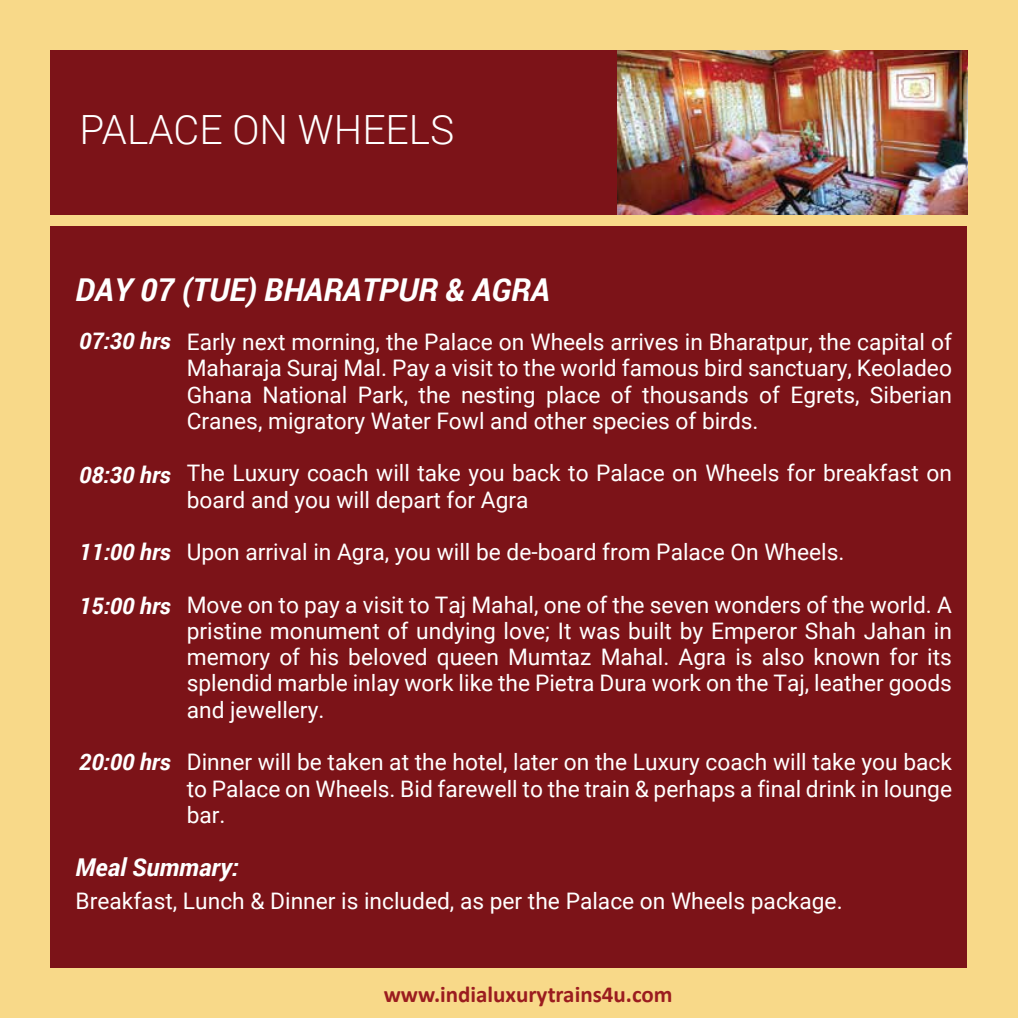
<style>
.page{position:relative;width:1018px;height:1018px;background:#fff}
.page>*{position:absolute;margin:0;border:0;box-sizing:border-box;transform-origin:0 0}
.t1{font:300 40.25px "Roboto";color:#fff}
.t2{font:italic 700 31.5px "Roboto";color:#fff}
.t3{font:italic 700 24.5px "Roboto";color:#fff}
.t4{font:700 22.93px "Calibri";color:#9b1c1f}
.t5{font:22.75px/26.2px "Roboto";color:#fff;text-align:justify}
.t6{font:italic 700 22.75px "Roboto";color:#fff}
</style>
<div class="page">
<div style="left:0;top:0;width:1017px;height:1017px;background:#f8d989"></div>
<div style="left:51px;top:50px;width:916px;height:164px;background:#7c1318"></div>
<div style="left:51px;top:226px;width:916px;height:741px;background:#7c1318"></div>
<img style="left:617px;top:50px;width:350px;height:165px">
<h1 class="t1" style="left:80px;top:102px;width:376px">PALACE ON WHEELS</h1>
<h2 class="t2" style="left:76px;top:268px;width:476px">DAY 07 (TUE) BHARATPUR &amp; AGRA</h2>
<p class="t6" style="left:79px;top:325px;width:93px">07:30 hrs</p>
<p class="t6" style="left:79px;top:458px;width:93px">08:30 hrs</p>
<p class="t6" style="left:79px;top:535px;width:93px">11:00 hrs</p>
<p class="t6" style="left:79px;top:589px;width:93px">15:00 hrs</p>
<p class="t6" style="left:79px;top:745px;width:93px">20:00 hrs</p>
<p class="t5" style="left:187px;top:328px;width:766px">Early next morning, the Palace on Wheels arrives in Bharatpur, the capital of Maharaja Suraj Mal. Pay a visit to the world famous bird sanctuary, Keoladeo Ghana National Park, the nesting place of thousands of Egrets, Siberian Cranes, migratory Water Fowl and other species of birds.</p>
<p class="t5" style="left:187px;top:459px;width:766px">The Luxury coach will take you back to Palace on Wheels for breakfast on board and you will depart for Agra</p>
<p class="t5" style="left:187px;top:538px;width:659px">Upon arrival in Agra, you will be de-board from Palace On Wheels.</p>
<p class="t5" style="left:187px;top:590px;width:766px">Move on to pay a visit to Taj Mahal, one of the seven wonders of the world. A pristine monument of undying love; It was built by Emperor Shah Jahan in memory of his beloved queen Mumtaz Mahal. Agra is also known for its splendid marble inlay work like the Pietra Dura work on the Taj, leather goods and jewellery.</p>
<p class="t5" style="left:187px;top:748px;width:766px">Dinner will be taken at the hotel, later on the Luxury coach will take you back to Palace on Wheels. Bid farewell to the train &amp; perhaps a final drink in lounge bar.</p>
<p class="t3" style="left:76px;top:849px;width:165px">Meal Summary:</p>
<p class="t5" style="left:76px;top:886px;width:768px">Breakfast, Lunch &amp; Dinner is included, as per the Palace on Wheels package.</p>
<p class="t4" style="left:383px;top:978px;width:290px">www.indialuxurytrains4u.com</p>
</div>
